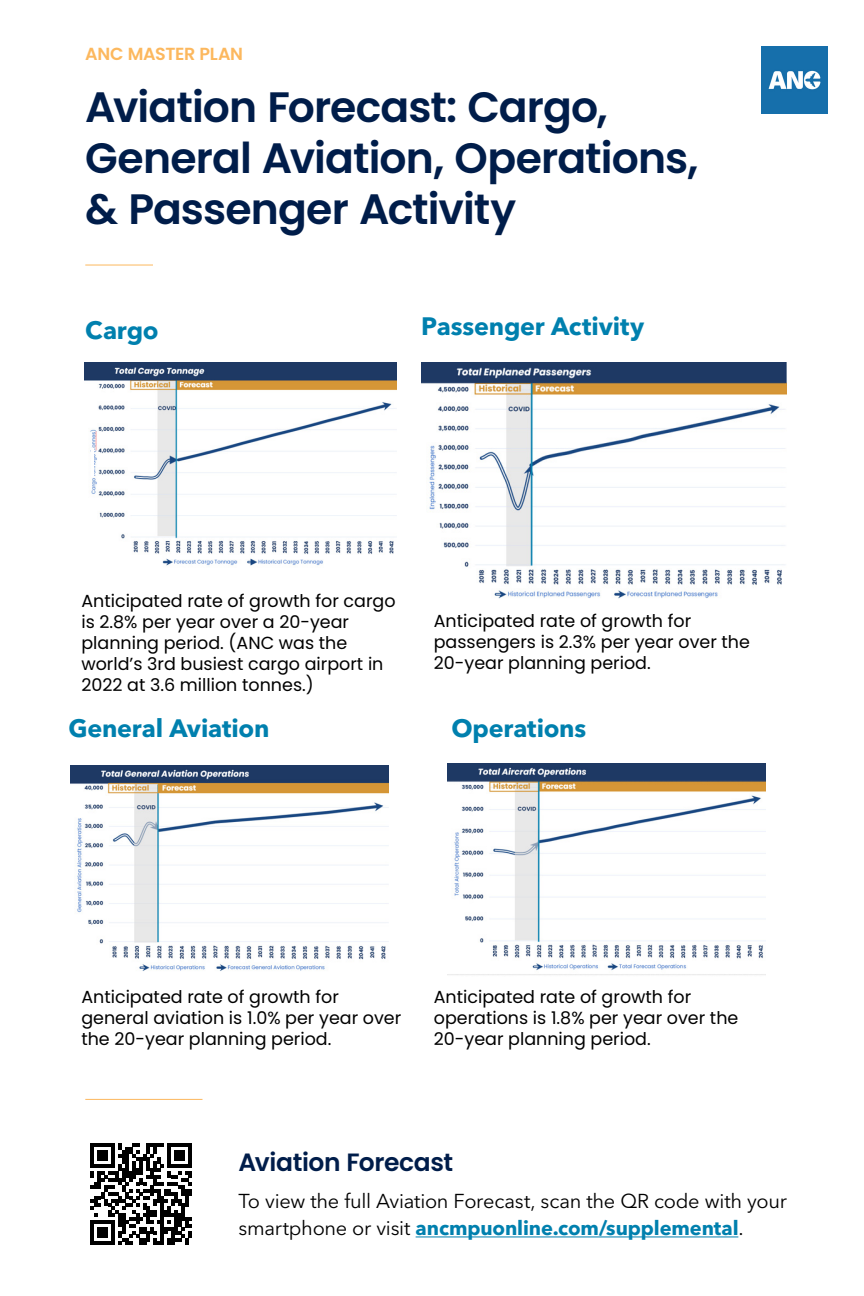
<style>
.page{position:relative;width:864px;height:1296px;background:#fff}
.page>*{position:absolute;margin:0;border:0;box-sizing:border-box;transform-origin:0 0}
.H1_Poppins_Semibold_85pt_Dk_Blue_copy{font:600 42.5px/51px "Poppins";letter-spacing:-.02em;color:#001d4a}
.H1_Poppins_Semibold_85pt_Dk_Blue{font:700 25px "Avenir Next LT Pro";letter-spacing:-.01em;color:#0080ae}
.H2_Poppins_Semibold_50pt_Dk_Blue{font:600 25px "Poppins";letter-spacing:-.015em;color:#001d4a}
.P_Body_Avenir_35_Light_40pt{font:20px/27.5px "Avenir Next LT Pro";letter-spacing:-.015em;color:#000}
.t1{font:17.5px/21px "Poppins";color:#000}
.t2{font:600 17.5px "Poppins";letter-spacing:-.02em;color:#fcb85e}
.s1{font-weight:700;color:#0080ae}
</style>
<div class="page">
<img style="left:761px;top:47px;width:67px;height:66px">
<hr style="left:85px;top:265px;width:68px;height:1px;background:#fcb85e">
<img style="left:84px;top:363px;width:313px;height:203px">
<img style="left:70px;top:766px;width:318px;height:205px">
<hr style="left:91px;top:449px;width:3px;height:28px;background:#fff">
<img style="left:447px;top:764px;width:319px;height:211px">
<img style="left:421px;top:362px;width:365px;height:237px">
<hr style="left:85px;top:1099px;width:117px;height:1px;background:#fcb85e">
<hr style="left:416px;top:1236px;width:322px;height:1px;background:#0080ae">
<svg style="left:90px;top:1143px;width:102px;height:102px"></svg>
<p class="t2" style="left:85px;top:43px;width:159px">ANC MASTER PLAN</p>
<h1 class="H1_Poppins_Semibold_85pt_Dk_Blue_copy" style="left:85px;top:82px;width:615px">Aviation Forecast: Cargo,<br>General Aviation, Operations, &amp; Passenger Activity</h1>
<h1 class="H1_Poppins_Semibold_85pt_Dk_Blue" style="left:85px;top:315px;width:75px">Cargo</h1>
<h1 class="H1_Poppins_Semibold_85pt_Dk_Blue" style="left:421px;top:311px;width:225px">Passenger Activity</h1>
<p class="t1" style="left:81px;top:590px;width:316px">Anticipated rate of growth for cargo is 2.8% per year over a 20-year planning period. (ANC was the world’s 3rd busiest cargo airport in<br>2022 at 3.6 million tonnes.)</p>
<h1 class="H1_Poppins_Semibold_85pt_Dk_Blue" style="left:68px;top:713px;width:203px">General Aviation</h1>
<p class="t1" style="left:434px;top:610px;width:318px">Anticipated rate of growth for passengers is 2.3% per year over the<br>20-year planning period.</p>
<h1 class="H1_Poppins_Semibold_85pt_Dk_Blue" style="left:451px;top:713px;width:136px">Operations</h1>
<p class="t1" style="left:81px;top:986px;width:321px">Anticipated rate of growth for general aviation is 1.0% per year over the 20-year planning period.</p>
<p class="t1" style="left:434px;top:986px;width:306px">Anticipated rate of growth for operations is 1.8% per year over the<br>20-year planning period.</p>
<h2 class="H2_Poppins_Semibold_50pt_Dk_Blue" style="left:238px;top:1148px;width:216px">Aviation Forecast</h2>
<p class="P_Body_Avenir_35_Light_40pt" style="left:238px;top:1187px;width:550px">To view the full Aviation Forecast, scan the QR code with your smartphone or visit <span class="s1">ancmpuonline.com/supplemental</span>.</p>
</div>
